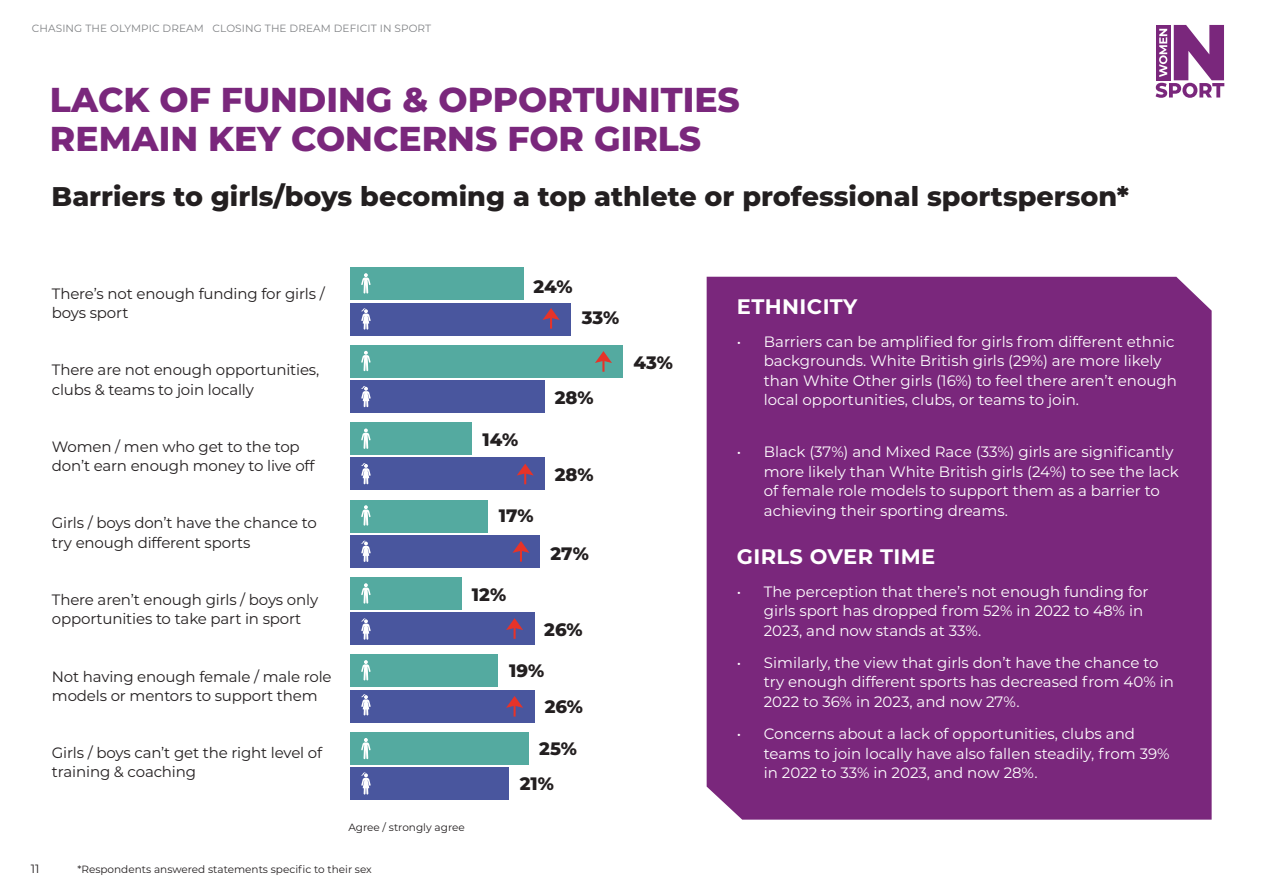
<style>
.page{position:relative;width:1263px;height:893px;background:#fff}
.page>*{position:absolute;margin:0;border:0;box-sizing:border-box;transform-origin:0 0}
.heading_1{font:800 34.5px/39px "Montserrat";color:#7a277c}
.heading_2{font:800 27px "Montserrat";color:#231f20}
.t1{font:700 21px "Montserrat";letter-spacing:.02em;color:#fff}
.chart_numbers{font:800 18px "Montserrat";color:#231f20}
.t2{font:15px/19.5px "Montserrat";color:#fff}
.t3{font:15px/19.2px "Montserrat";letter-spacing:-.01em;color:#231f20}
.t4{font:12px "Montserrat";color:#231f20}
.t5{font:10.5px "Montserrat";color:#231f20}
.t6{font:10.5px "Montserrat";letter-spacing:.01em;color:#808285}
</style>
<div class="page">
<svg style="left:1155px;top:25px;width:69px;height:73px"></svg>
<div style="left:707px;top:277px;width:504px;height:543px;background:#7a277c"></div>
<div style="left:350px;top:303px;width:221px;height:33px;background:#49569e"></div>
<div style="left:350px;top:267px;width:174px;height:33px;background:#54aaa0"></div>
<svg style="left:542px;top:308px;width:18px;height:21px"></svg>
<svg style="left:361px;top:308px;width:10px;height:22px"></svg>
<div style="left:350px;top:380px;width:195px;height:33px;background:#49569e"></div>
<div style="left:350px;top:345px;width:273px;height:32px;background:#54aaa0"></div>
<svg style="left:595px;top:351px;width:17px;height:21px"></svg>
<svg style="left:361px;top:386px;width:10px;height:21px"></svg>
<svg style="left:361px;top:351px;width:10px;height:20px"></svg>
<svg style="left:361px;top:273px;width:10px;height:21px"></svg>
<div style="left:350px;top:457px;width:195px;height:33px;background:#49569e"></div>
<div style="left:350px;top:422px;width:122px;height:33px;background:#54aaa0"></div>
<svg style="left:517px;top:464px;width:17px;height:20px"></svg>
<svg style="left:361px;top:463px;width:10px;height:21px"></svg>
<svg style="left:361px;top:428px;width:10px;height:21px"></svg>
<div style="left:350px;top:535px;width:190px;height:33px;background:#49569e"></div>
<div style="left:350px;top:500px;width:138px;height:33px;background:#54aaa0"></div>
<svg style="left:512px;top:541px;width:17px;height:21px"></svg>
<svg style="left:361px;top:541px;width:10px;height:21px"></svg>
<svg style="left:361px;top:505px;width:10px;height:21px"></svg>
<div style="left:350px;top:613px;width:184px;height:32px;background:#49569e"></div>
<div style="left:350px;top:577px;width:112px;height:33px;background:#54aaa0"></div>
<svg style="left:506px;top:618px;width:17px;height:21px"></svg>
<svg style="left:361px;top:618px;width:10px;height:22px"></svg>
<svg style="left:361px;top:583px;width:10px;height:21px"></svg>
<div style="left:350px;top:690px;width:184px;height:33px;background:#49569e"></div>
<div style="left:350px;top:654px;width:148px;height:33px;background:#54aaa0"></div>
<hr style="left:513px;top:703px;width:3px;height:14px;background:#e63329">
<svg style="left:506px;top:696px;width:17px;height:12px"></svg>
<svg style="left:361px;top:694px;width:10px;height:21px"></svg>
<svg style="left:361px;top:660px;width:10px;height:20px"></svg>
<div style="left:350px;top:767px;width:158px;height:33px;background:#49569e"></div>
<div style="left:350px;top:732px;width:179px;height:33px;background:#54aaa0"></div>
<svg style="left:361px;top:772px;width:10px;height:23px"></svg>
<svg style="left:361px;top:738px;width:10px;height:21px"></svg>
<p class="t6" style="left:32px;top:22px;width:401px">CHASING THE OLYMPIC DREAM CLOSING THE DREAM DEFICIT IN SPORT</p>
<p class="heading_1" style="left:50px;top:78px;width:691px">LACK OF FUNDING &amp; OPPORTUNITIES<br>REMAIN KEY CONCERNS FOR GIRLS</p>
<p class="heading_2" style="left:52px;top:177px;width:1079px">Barriers to girls/boys becoming a top athlete or professional sportsperson*</p>
<p class="t3" style="left:52px;top:283px;width:274px">There’s not enough funding for girls / boys sport</p>
<p class="chart_numbers" style="left:534px;top:273px;width:40px">24%</p>
<p class="chart_numbers" style="left:582px;top:305px;width:39px">33%</p>
<p class="t4" style="left:31px;top:860px;width:10px">11</p>
<p class="t3" style="left:52px;top:360px;width:269px">There are not enough opportunities, clubs &amp; teams to join locally</p>
<p class="t3" style="left:52px;top:436px;width:264px">Women / men who get to the top don’t earn enough money to live off</p>
<p class="t3" style="left:52px;top:513px;width:266px">Girls / boys don’t have the chance to try enough different sports</p>
<p class="t3" style="left:52px;top:589px;width:268px">There aren’t enough girls / boys only opportunities to take part in sport</p>
<p class="t3" style="left:52px;top:666px;width:281px">Not having enough female / male role models or mentors to support them</p>
<p class="t3" style="left:52px;top:743px;width:272px">Girls / boys can’t get the right level of training &amp; coaching</p>
<p class="chart_numbers" style="left:555px;top:385px;width:40px">28%</p>
<p class="chart_numbers" style="left:483px;top:426px;width:37px">14%</p>
<p class="chart_numbers" style="left:555px;top:461px;width:40px">28%</p>
<p class="chart_numbers" style="left:499px;top:503px;width:36px">17%</p>
<p class="chart_numbers" style="left:550px;top:540px;width:40px">27%</p>
<p class="chart_numbers" style="left:472px;top:581px;width:36px">12%</p>
<p class="chart_numbers" style="left:544px;top:616px;width:40px">26%</p>
<p class="chart_numbers" style="left:509px;top:657px;width:37px">19%</p>
<p class="t5" style="left:348px;top:820px;width:118px">Agree / strongly agree</p>
<p class="chart_numbers" style="left:545px;top:694px;width:40px">26%</p>
<p class="chart_numbers" style="left:539px;top:736px;width:39px">25%</p>
<p class="chart_numbers" style="left:520px;top:770px;width:36px">21%</p>
<p class="t5" style="left:77px;top:862px;width:296px">*Respondents answered statements specific to their sex</p>
<p class="chart_numbers" style="left:634px;top:350px;width:41px">43%</p>
<p class="t1" style="left:737px;top:292px;width:122px">ETHNICITY</p>
<p class="t2" style="left:764px;top:331px;width:415px;text-indent:-27px">• Barriers can be amplified for girls from different ethnic backgrounds. White British girls (29%) are more likely than White Other girls (16%) to feel there aren’t enough local opportunities, clubs, or teams to join.</p>
<p class="t2" style="left:764px;top:441px;width:416px;text-indent:-27px">• Black (37%) and Mixed Race (33%) girls are significantly more likely than White British girls (24%) to see the lack of female role models to support them as a barrier to achieving their sporting dreams.</p>
<p class="t1" style="left:737px;top:542px;width:200px">GIRLS OVER TIME</p>
<p class="t2" style="left:764px;top:581px;width:386px;text-indent:-27px">• The perception that there’s not enough funding for girls sport has dropped from 52% in 2022 to 48% in<br>2023, and now stands at 33%.</p>
<p class="t2" style="left:764px;top:652px;width:412px;text-indent:-27px">• Similarly, the view that girls don’t have the chance to try enough different sports has decreased from 40% in<br>2022 to 36% in 2023, and now 27%.</p>
<p class="t2" style="left:764px;top:723px;width:407px;text-indent:-27px">• Concerns about a lack of opportunities, clubs and teams to join locally have also fallen steadily, from 39% in 2022 to 33% in 2023, and now 28%.</p>
</div>
